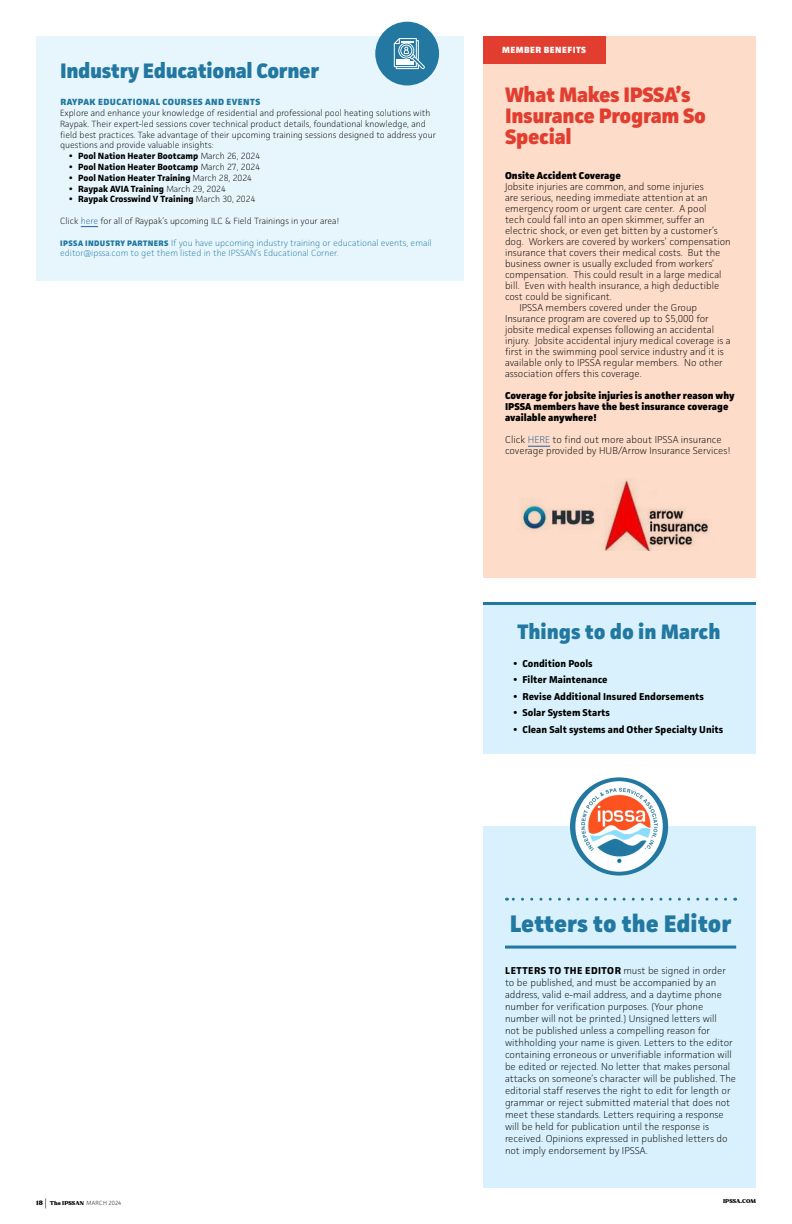
<style>
.page{position:relative;width:792px;height:1224px;background:#fff}
.page>*{position:absolute;margin:0;border:0;box-sizing:border-box;transform-origin:0 0}
.t1{font:800 24px "Facit";letter-spacing:-.01em;color:#2278a1}
.t2{font:800 21px "Facit";letter-spacing:-.015em;color:#2278a1}
.t3{font:800 21px/21px "Facit";letter-spacing:-.015em;color:#e23e30}
.t4{font:200 10px/12px "Facit";color:#000}
.t5{font:700 10px "Facit";color:#000}
.t6{font:800 10px/11px "Facit";color:#000}
.t7{font:200 9px/10.8px "Facit";color:#000}
.t8{font:700 9px "Facit";color:#000}
.t9{font:200 9px/10.8px "Facit";color:#2278a1}
.t10{font:800 9px "Facit";letter-spacing:.05em;color:#2278a1}
.t11{font:800 9px "Facit";letter-spacing:.05em;color:#fff}
.t12{font:800 7px "Notulen Serif Display";color:#000}
.s1{font-weight:200}
.s2{color:#215e9e}
.s3{font-weight:800;font-size:8px}
.s4{font-weight:700}
.s5{font-size:8px}
.s6{font-family:"Facit";font-weight:200;font-size:10px}
.s7{font-family:"Facit";font-weight:200;font-size:6px}
</style>
<div class="page">
<div style="left:483px;top:36px;width:273px;height:542px;background:#fddcc9"></div>
<svg style="left:528px;top:446px;width:22px;height:1px"></svg>
<div style="left:483px;top:36px;width:122px;height:27px;background:#e23e30"></div>
<img style="left:521px;top:479px;width:188px;height:71px">
<div style="left:36px;top:36px;width:427px;height:245px;background:#e7f6fd"></div>
<svg style="left:81px;top:226px;width:17px;height:1px"></svg>
<div style="left:375px;top:22px;width:64px;height:63px;background:#2278a1;border-radius:50%"></div>
<svg style="left:394px;top:38px;width:31px;height:31px"></svg>
<div style="left:483px;top:602px;width:273px;height:151px;background:#d8f1fc"></div>
<hr style="left:483px;top:602px;width:273px;height:3px;background:#2278a1">
<div style="left:483px;top:826px;width:273px;height:362px;background:#d8f1fc"></div>
<svg style="left:507px;top:898px;width:219px;height:3px"></svg>
<hr style="left:505px;top:946px;width:231px;height:3px;background:#2278a1">
<div style="left:570px;top:777px;width:98px;height:99px;background:#2278a1;border-radius:50%"></div>
<img style="left:577px;top:783px;width:84px;height:87px">
<div style="left:575px;top:781px;width:88px;height:91px;border:4px solid #fff;border-radius:50%"></div>
<h2 class="t2" style="left:60px;top:58px;width:261px">Industry Educational Corner</h2>
<p class="t10" style="left:60px;top:96px;width:201px">RAYPAK EDUCATIONAL COURSES AND EVENTS</p>
<p class="t7" style="left:60px;top:107px;width:377px">Explore and enhance your knowledge of residential and professional pool heating solutions with Raypak. Their expert-led sessions cover technical product details, foundational knowledge, and field best practices. Take advantage of their upcoming training sessions designed to address your questions and provide valuable insights:</p>
<p class="t8" style="left:69px;top:150px;width:193px">• Pool Nation Heater Bootcamp <span class="s1">March 26, 2024</span></p>
<p class="t8" style="left:69px;top:161px;width:193px">• Pool Nation Heater Bootcamp <span class="s1">March 27, 2024</span></p>
<p class="t8" style="left:69px;top:172px;width:184px">• Pool Nation Heater Training <span class="s1">March 28, 2024</span></p>
<p class="t8" style="left:69px;top:183px;width:158px">• Raypak AVIA Training <span class="s1">March 29, 2024</span></p>
<p class="t8" style="left:69px;top:194px;width:188px">• Raypak Crosswind V Training <span class="s1">March 30, 2024</span></p>
<p class="t7" style="left:60px;top:215px;width:281px">Click <span class="s2">here</span> for all of Raypak’s upcoming ILC &amp; Field Trainings in your area!</p>
<p class="t9" style="left:60px;top:237px;width:373px"><span class="s3">IPSSA INDUSTRY PARTNERS</span> If you have upcoming industry training or educational events, email editor@ipssa.com to get them listed in the IPSSAN’s Educational Corner.</p>
<p class="t11" style="left:502px;top:44px;width:85px">MEMBER BENEFITS</p>
<h2 class="t3" style="left:505px;top:84px;width:202px">What Makes IPSSA’s<br>Insurance Program So<br>Special</h2>
<p class="t6" style="left:505px;top:170px;width:117px">Onsite Accident Coverage</p>
<p class="t4" style="left:505px;top:181px;width:200px">Jobsite injuries are common, and some injuries</p>
<p class="t4" style="left:505px;top:192px;width:204px">are serious, needing immediate attention at an</p>
<p class="t4" style="left:505px;top:203px;width:203px">emergency room or urgent care center. A pool</p>
<p class="t4" style="left:505px;top:214px;width:201px">tech could fall into an open skimmer, suffer an</p>
<p class="t4" style="left:505px;top:225px;width:215px">electric shock, or even get bitten by a customer’s</p>
<p class="t4" style="left:505px;top:236px;width:227px">dog. Workers are covered by workers’ compensation</p>
<p class="t4" style="left:505px;top:247px;width:217px">insurance that covers their medical costs. But the</p>
<p class="t4" style="left:505px;top:258px;width:211px">business owner is usually excluded from workers’</p>
<p class="t4" style="left:505px;top:269px;width:218px">compensation. This could result in a large medical</p>
<p class="t4" style="left:505px;top:280px;width:216px">bill. Even with health insurance, a high deductible</p>
<p class="t4" style="left:505px;top:291px;width:108px">cost could be significant.</p>
<p class="t4" style="left:519px;top:302px;width:179px">IPSSA members covered under the Group</p>
<p class="t4" style="left:505px;top:313px;width:205px">Insurance program are covered up to $5,000 for</p>
<p class="t4" style="left:505px;top:324px;width:211px">jobsite medical expenses following an accidental</p>
<p class="t4" style="left:505px;top:335px;width:227px">injury. Jobsite accidental injury medical coverage is a</p>
<p class="t4" style="left:505px;top:346px;width:220px">first in the swimming pool service industry and it is</p>
<p class="t4" style="left:505px;top:357px;width:219px">available only to IPSSA regular members. No other</p>
<p class="t4" style="left:505px;top:368px;width:138px">association offers this coverage.</p>
<p class="t6" style="left:505px;top:390px;width:231px">Coverage for jobsite injuries is another reason why<br>IPSSA members have the best insurance coverage available anywhere!</p>
<p class="t4" style="left:505px;top:434px;width:227px;line-height:11px">Click <span class="s2">HERE</span> to find out more about IPSSA insurance coverage provided by HUB/Arrow Insurance Services!</p>
<h2 class="t2" style="left:517px;top:618px;width:205px">Things to do in March</h2>
<p class="t5" style="left:513px;top:657px;width:81px">• Condition Pools</p>
<p class="t5" style="left:513px;top:674px;width:96px">• Filter Maintenance</p>
<p class="t5" style="left:513px;top:690px;width:192px">• Revise Additional Insured Endorsements</p>
<p class="t5" style="left:513px;top:707px;width:98px">• Solar System Starts</p>
<p class="t5" style="left:513px;top:723px;width:211px">• Clean Salt systems and Other Specialty Units</p>
<h1 class="t1" style="left:510px;top:908px;width:223px">Letters to the Editor</h1>
<p class="t4" style="left:505px;top:964px;width:233px"><span class="s4">LETTERS TO THE EDITOR</span> must be signed in order to be published, and must be accompanied by an address, valid e-mail address, and a daytime phone number for verification purposes. (Your phone number will not be printed.) Unsigned letters will<br>not be published unless a compelling reason for withholding your name is given. Letters to the editor containing erroneous or unverifiable information will be edited or rejected. No letter that makes personal attacks on someone’s character will be published. The editorial staff reserves the right to edit for length or grammar or reject submitted material that does not meet these standards. Letters requiring a response will be held for publication until the response is received. Opinions expressed in published letters do not imply endorsement by IPSSA.</p>
<p class="t12" style="left:36px;top:1200px;width:87px"><span class="s5">18</span> <span class="s6">|</span> The IPSSAN <span class="s7">MARCH 2024</span></p>
<p class="t12" style="left:723px;top:1197px;width:34px">IPSSA.COM</p>
</div>
